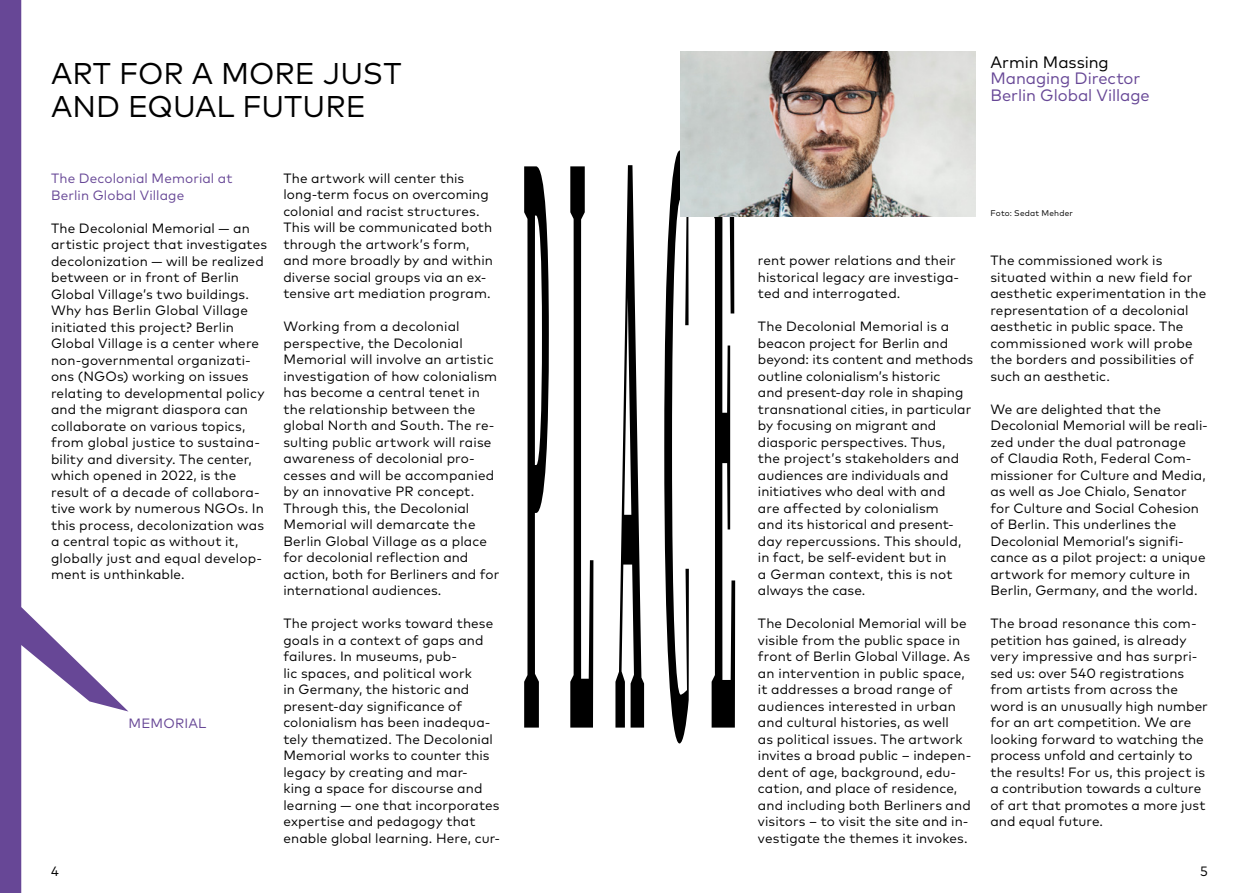
<style>
.page{position:relative;width:1259px;height:893px;background:#fff}
.page>*{position:absolute;margin:0;border:0;box-sizing:border-box;transform-origin:0 0}
.t1{font:30px/33px "Mark Pro";color:#000}
.t2{font:16.5px/16.5px "Mark Pro";letter-spacing:-.005em;color:#674796}
.t3{font:16.5px "Mark Pro";letter-spacing:-.005em;color:#000}
.t4{font:13.5px/16.5px "Mark Pro";letter-spacing:.01em;color:#000}
.t5{font:13.5px/16.5px "Mark Pro";letter-spacing:.01em;color:#674796}
.t6{font:8.25px "Mark Pro";letter-spacing:.025em;color:#000}
</style>
<div class="page">
<svg style="left:524px;top:166px;width:25px;height:562px"></svg>
<svg style="left:570px;top:166px;width:23px;height:562px"></svg>
<svg style="left:615px;top:165px;width:29px;height:563px"></svg>
<svg style="left:664px;top:150px;width:25px;height:593px"></svg>
<svg style="left:711px;top:216px;width:24px;height:512px"></svg>
<svg style="left:0;top:0;width:128px;height:893px"></svg>
<img style="left:680px;top:51px;width:295px;height:165px">
<h1 class="t1" style="left:51px;top:55px;width:352px">ART FOR A MORE JUST<br>AND EQUAL FUTURE</h1>
<p class="t3" style="left:990px;top:49px;width:120px">Armin Massing</p>
<p class="t2" style="left:990px;top:69px;width:161px">Managing Director<br>Berlin Global Village</p>
<p class="t5" style="left:51px;top:169px;width:183px">The Decolonial Memorial at<br>Berlin Global Village</p>
<p class="t4" style="left:51px;top:218px;width:217px">The Decolonial Memorial — an artistic project that investigates decolonization — will be realized between or in front of Berlin<br>Global Village’s two buildings.<br>Why has Berlin Global Village initiated this project? Berlin<br>Global Village is a center where non-governmental organizati&shy;ons (NGOs) working on issues relating to developmental policy and the migrant diaspora can collaborate on various topics, from global justice to sustaina&shy;bility and diversity. The center, which opened in 2022, is the result of a decade of collabora&shy;tive work by numerous NGOs. In this process, decolonization was a central topic as without it, globally just and equal develop&shy;ment is unthinkable.</p>
<p class="t5" style="left:129px;top:713px;width:79px">MEMORIAL</p>
<p class="t4" style="left:283px;top:169px;width:211px">The artwork will center this long-term focus on overcoming colonial and racist structures.<br>This will be communicated both through the artwork’s form, and more broadly by and within diverse social groups via an ex&shy;tensive art mediation program.</p>
<p class="t4" style="left:283px;top:317px;width:217px">Working from a decolonial perspective, the Decolonial<br>Memorial will involve an artistic investigation of how colonialism has become a central tenet in the relationship between the global North and South. The re&shy;sulting public artwork will raise awareness of decolonial pro&shy;cesses and will be accompanied by an innovative PR concept.<br>Through this, the Decolonial<br>Memorial will demarcate the<br>Berlin Global Village as a place for decolonial reflection and action, both for Berliners and for international audiences.</p>
<p class="t4" style="left:283px;top:614px;width:218px">The project works toward these goals in a context of gaps and failures. In museums, pub-<br>lic spaces, and political work<br>in Germany, the historic and present-day significance of colonialism has been inadequa&shy;tely thematized. The Decolonial<br>Memorial works to counter this legacy by creating and mar-<br>king a space for discourse and learning — one that incorporates expertise and pedagogy that enable global learning. Here, cur-</p>
<p class="t4" style="left:758px;top:251px;width:203px">rent power relations and their historical legacy are investiga&shy;ted and interrogated.</p>
<p class="t4" style="left:758px;top:317px;width:217px">The Decolonial Memorial is a beacon project for Berlin and beyond: its content and methods outline colonialism’s historic<br>and present-day role in shaping transnational cities, in particular by focusing on migrant and diasporic perspectives. Thus,<br>the project’s stakeholders and audiences are individuals and initiatives who deal with and<br>are affected by colonialism<br>and its historical and present&shy;day repercussions. This should, in fact, be self-evident but in<br>a German context, this is not always the case.</p>
<p class="t4" style="left:758px;top:614px;width:215px">The Decolonial Memorial will be visible from the public space in front of Berlin Global Village. As an intervention in public space, it addresses a broad range of audiences interested in urban and cultural histories, as well<br>as political issues. The artwork invites a broad public – indepen&shy;dent of age, background, edu&shy;cation, and place of residence, and including both Berliners and visitors – to visit the site and in&shy;vestigate the themes it invokes.</p>
<p class="t6" style="left:990px;top:207px;width:84px">Foto: Sedat Mehder</p>
<p class="t4" style="left:990px;top:251px;width:217px">The commissioned work is situated within a new field for aesthetic experimentation in the representation of a decolonial aesthetic in public space. The commissioned work will probe the borders and possibilities of such an aesthetic.</p>
<p class="t4" style="left:990px;top:400px;width:219px">We are delighted that the<br>Decolonial Memorial will be reali&shy;zed under the dual patronage<br>of Claudia Roth, Federal Com&shy;missioner for Culture and Media, as well as Joe Chialo, Senator for Culture and Social Cohesion of Berlin. This underlines the<br>Decolonial Memorial’s signifi&shy;cance as a pilot project: a unique artwork for memory culture in<br>Berlin, Germany, and the world.</p>
<p class="t4" style="left:990px;top:614px;width:219px">The broad resonance this com&shy;petition has gained, is already very impressive and has surpri&shy;sed us: over 540 registrations from artists from across the word is an unusually high number for an art competition. We are looking forward to watching the process unfold and certainly to the results! For us, this project is a contribution towards a culture of art that promotes a more just and equal future.</p>
<p class="t4" style="left:51px;top:862px;width:9px">4</p>
<p class="t4" style="left:1200px;top:862px;width:9px">5</p>
</div>
